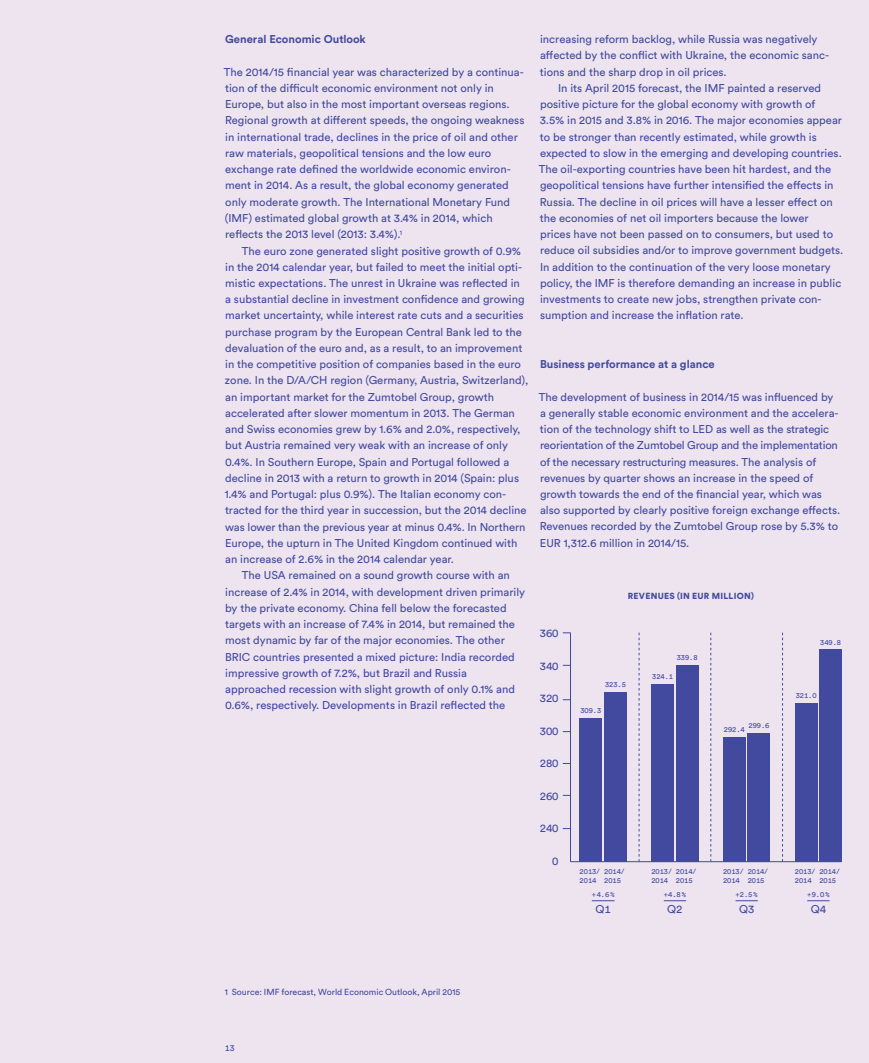
<style>
.page{position:relative;width:869px;height:1063px;background:#fff}
.page>*{position:absolute;margin:0;border:0;box-sizing:border-box;transform-origin:0 0}
.t1{font:11.25px/16.2px "Circular Std";color:#424a9f}
.t2{font:700 11.25px "Circular Std";color:#424a9f}
.t3{font:8.75px "Circular Std";color:#424a9f}
.t4{font:900 8.75px "Circular Std";letter-spacing:.03em;color:#424a9f}
.t5{font:7.5px/8.8px "Circular Std";letter-spacing:-.005em;color:#424a9f}
</style>
<div class="page">
<div style="left:0;top:0;width:868px;height:1063px;background:#eee4f0"></div>
<hr style="left:570px;top:861px;width:271px;height:1px;background:#424a9f">
<svg style="left:592px;top:901px;width:22px;height:1px"></svg>
<div style="left:579px;top:718px;width:23px;height:144px;background:#424a9f"></div>
<div style="left:604px;top:692px;width:22px;height:170px;background:#424a9f"></div>
<svg style="left:664px;top:901px;width:21px;height:1px"></svg>
<svg style="left:735px;top:901px;width:22px;height:1px"></svg>
<div style="left:722px;top:737px;width:23px;height:125px;background:#424a9f"></div>
<div style="left:747px;top:733px;width:22px;height:129px;background:#424a9f"></div>
<svg style="left:807px;top:901px;width:22px;height:1px"></svg>
<div style="left:794px;top:703px;width:23px;height:159px;background:#424a9f"></div>
<div style="left:819px;top:650px;width:22px;height:212px;background:#424a9f"></div>
<svg style="left:638px;top:633px;width:1px;height:229px"></svg>
<svg style="left:710px;top:633px;width:1px;height:229px"></svg>
<svg style="left:782px;top:633px;width:1px;height:229px"></svg>
<hr style="left:570px;top:633px;width:1px;height:229px;background:#424a9f">
<div style="left:651px;top:684px;width:22px;height:178px;background:#424a9f"></div>
<div style="left:675px;top:665px;width:23px;height:197px;background:#424a9f"></div>
<p class="t2" style="left:225px;top:32px;width:142px">General Economic Outlook</p>
<p class="t1" style="left:224px;top:64px;width:302px">The 2014/15 financial year was characterized by a continua&shy;tion of the difficult economic environment not only in Europe, but also in the most important overseas regions.<br>Regional growth at different speeds, the ongoing weakness in international trade, declines in the price of oil and other raw materials, geopolitical tensions and the low euro exchange rate defined the worldwide economic environ&shy;ment in 2014. As a result, the global economy generated only moderate growth. The International Monetary Fund (IMF) estimated global growth at 3.4% in 2014, which reflects the 2013 level (2013: 3.4%).<sup>1</sup></p>
<p class="t1" style="left:242px;top:242px;width:280px">The euro zone generated slight positive growth of 0.9%</p>
<p class="t1" style="left:225px;top:259px;width:298px">in the 2014 calendar year, but failed to meet the initial opti-</p>
<p class="t1" style="left:225px;top:275px;width:296px">mistic expectations. The unrest in Ukraine was reflected in</p>
<p class="t1" style="left:225px;top:291px;width:301px">a substantial decline in investment confidence and growing</p>
<p class="t1" style="left:225px;top:307px;width:300px">market uncertainty, while interest rate cuts and a securities</p>
<p class="t1" style="left:225px;top:324px;width:298px">purchase program by the European Central Bank led to the</p>
<p class="t1" style="left:225px;top:340px;width:298px">devaluation of the euro and, as a result, to an improvement</p>
<p class="t1" style="left:225px;top:356px;width:297px">in the competitive position of companies based in the euro</p>
<p class="t1" style="left:225px;top:372px;width:305px">zone. In the D/A/CH region (Germany, Austria, Switzerland),</p>
<p class="t1" style="left:225px;top:388px;width:270px">an important market for the Zumtobel Group, growth</p>
<p class="t1" style="left:225px;top:405px;width:291px">accelerated after slower momentum in 2013. The German</p>
<p class="t1" style="left:225px;top:421px;width:297px">and Swiss economies grew by 1.6% and 2.0%, respectively,</p>
<p class="t1" style="left:225px;top:437px;width:284px">but Austria remained very weak with an increase of only</p>
<p class="t1" style="left:225px;top:453px;width:285px">0.4%. In Southern Europe, Spain and Portugal followed a</p>
<p class="t1" style="left:225px;top:470px;width:295px">decline in 2013 with a return to growth in 2014 (Spain: plus</p>
<p class="t1" style="left:225px;top:486px;width:283px">1.4% and Portugal: plus 0.9%). The Italian economy con-</p>
<p class="t1" style="left:225px;top:502px;width:303px">tracted for the third year in succession, but the 2014 decline</p>
<p class="t1" style="left:225px;top:518px;width:302px">was lower than the previous year at minus 0.4%. In Northern</p>
<p class="t1" style="left:225px;top:535px;width:294px">Europe, the upturn in The United Kingdom continued with</p>
<p class="t1" style="left:225px;top:551px;width:230px">an increase of 2.6% in the 2014 calendar year.</p>
<p class="t1" style="left:242px;top:567px;width:269px">The USA remained on a sound growth course with an</p>
<p class="t1" style="left:225px;top:583px;width:301px">increase of 2.4% in 2014, with development driven primarily</p>
<p class="t1" style="left:225px;top:600px;width:283px">by the private economy. China fell below the forecasted</p>
<p class="t1" style="left:225px;top:616px;width:291px">targets with an increase of 7.4% in 2014, but remained the</p>
<p class="t1" style="left:225px;top:632px;width:281px">most dynamic by far of the major economies. The other</p>
<p class="t1" style="left:225px;top:648px;width:291px">BRIC countries presented a mixed picture: India recorded</p>
<p class="t1" style="left:225px;top:665px;width:243px">impressive growth of 7.2%, but Brazil and Russia</p>
<p class="t1" style="left:225px;top:681px;width:291px">approached recession with slight growth of only 0.1% and</p>
<p class="t1" style="left:225px;top:697px;width:282px">0.6%, respectively. Developments in Brazil reflected the</p>
<p class="t1" style="left:539px;top:31px;width:290px">increasing reform backlog, while Russia was negatively affected by the conflict with Ukraine, the economic sanc&shy;tions and the sharp drop in oil prices.</p>
<p class="t1" style="left:538px;top:80px;width:306px;text-indent:19px">In its April 2015 forecast, the IMF painted a reserved positive picture for the global economy with growth of<br>3.5% in 2015 and 3.8% in 2016. The major economies appear to be stronger than recently estimated, while growth is expected to slow in the emerging and developing countries.<br>The oil-exporting countries have been hit hardest, and the geopolitical tensions have further intensified the effects in Russia. The decline in oil prices will have a lesser effect on the economies of net oil importers because the lower<br>prices have not been passed on to consumers, but used to reduce oil subsidies and/or to improve government budgets.<br>In addition to the continuation of the very loose monetary policy, the IMF is therefore demanding an increase in public investments to create new jobs, strengthen private con&shy;sumption and increase the inflation rate.</p>
<p class="t2" style="left:539px;top:357px;width:176px">Business performance at a glance</p>
<p class="t1" style="left:538px;top:388px;width:303px">The development of business in 2014/15 was influenced by a generally stable economic environment and the accelera&shy;tion of the technology shift to LED as well as the strategic reorientation of the Zumtobel Group and the implementation of the necessary restructuring measures. The analysis of revenues by quarter shows an increase in the speed of growth towards the end of the financial year, which was also supported by clearly positive foreign exchange effects.<br>Revenues recorded by the Zumtobel Group rose by 5.3% to EUR 1,312.6 million in 2014/15.</p>
<p class="t1" style="left:539px;top:625px;width:20px">360</p>
<p class="t1" style="left:539px;top:658px;width:20px">340</p>
<p class="t1" style="left:539px;top:690px;width:20px">320</p>
<p class="t1" style="left:539px;top:723px;width:20px">300</p>
<p class="t1" style="left:539px;top:755px;width:20px">280</p>
<p class="t1" style="left:539px;top:788px;width:20px">260</p>
<p class="t1" style="left:539px;top:820px;width:20px">240</p>
<p class="t1" style="left:552px;top:853px;width:8px">0</p>
<p class="t4" style="left:627px;top:590px;width:128px">REVENUES (IN EU R MILLION)</p>
<p class="t5" style="left:676px;top:653px;width:22px">339.8</p>
<p class="t5" style="left:604px;top:680px;width:22px">323.5</p>
<p class="t5" style="left:580px;top:706px;width:22px">309.3</p>
<p class="t5" style="left:652px;top:672px;width:22px">324.1</p>
<p class="t5" style="left:748px;top:721px;width:22px">299.6</p>
<p class="t5" style="left:723px;top:725px;width:22px">292.4</p>
<p class="t5" style="left:819px;top:638px;width:22px">349.8</p>
<p class="t5" style="left:795px;top:691px;width:22px">321.0</p>
<p class="t5" style="left:579px;top:867px;width:22px">2013/<br>2014</p>
<p class="t5" style="left:604px;top:867px;width:22px">2014/<br>2015</p>
<p class="t5" style="left:651px;top:867px;width:22px">2013/<br>2014</p>
<p class="t5" style="left:675px;top:867px;width:22px">2014/<br>2015</p>
<p class="t5" style="left:722px;top:867px;width:22px">2013/<br>2014</p>
<p class="t5" style="left:747px;top:867px;width:22px">2014/<br>2015</p>
<p class="t5" style="left:794px;top:867px;width:22px">2013/<br>2014</p>
<p class="t5" style="left:819px;top:867px;width:22px">2014/<br>2015</p>
<p class="t5" style="left:591px;top:890px;width:24px">+4.6%</p>
<p class="t1" style="left:595px;top:901px;width:17px">Q1</p>
<p class="t5" style="left:663px;top:890px;width:24px">+4.8 %</p>
<p class="t1" style="left:667px;top:901px;width:17px">Q2</p>
<p class="t5" style="left:735px;top:890px;width:24px">+2.5 %</p>
<p class="t1" style="left:738px;top:901px;width:17px">Q3</p>
<p class="t5" style="left:806px;top:890px;width:24px">+9.0 %</p>
<p class="t1" style="left:810px;top:901px;width:17px">Q4</p>
<p class="t3" style="left:225px;top:987px;width:237px">1 Source: IMF forecast, World Economic Outlook, April 2015</p>
<p class="t3" style="left:225px;top:1042px;width:11px">13</p>
</div>
